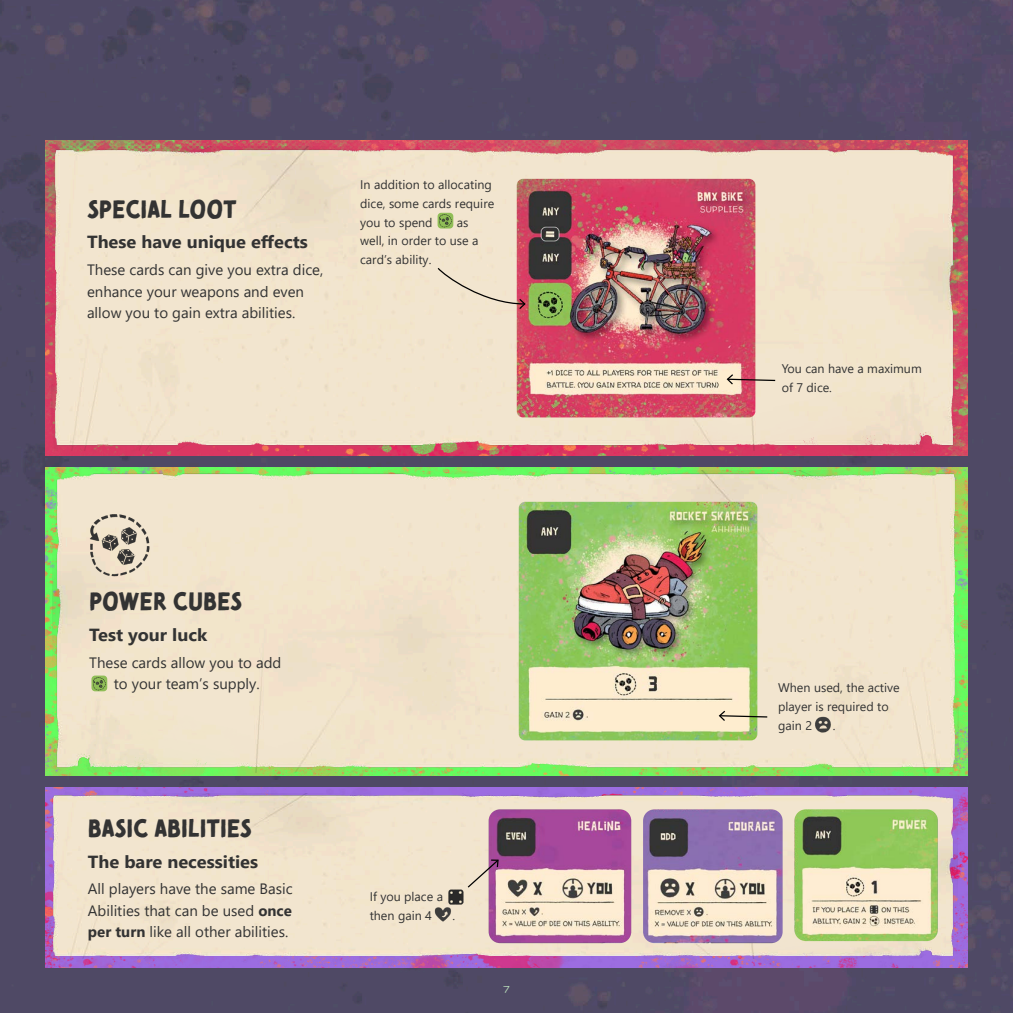
<style>
.page{position:relative;width:1013px;height:1013px;background:#fff}
.page>*{position:absolute;margin:0;border:0;box-sizing:border-box;transform-origin:0 0}
.Heading_3{font:25px "Tomarik Brush";color:#333}
.Heading_4{font:700 17.5px "Segoe UI";color:#333;scale:1.04 1}
.Body{font:15px/21.2px "Segoe UI";color:#333;text-align:center}
.Labels{font:12.5px/18.8px "Segoe UI";color:#333}
.t1{font:10px "Walter Turncoat";color:#bee2be}
.s1{font-weight:700}
</style>
<div class="page">
<img style="left:0;top:0;width:1012px;height:1012px">
<img style="left:45px;top:467px;width:922px;height:308px">
<img style="left:45px;top:787px;width:922px;height:181px">
<img style="left:52px;top:470px;width:906px;height:302px">
<img style="left:50px;top:793px;width:907px;height:165px">
<img style="left:519px;top:502px;width:238px;height:238px">
<svg style="left:717px;top:709px;width:51px;height:13px"></svg>
<img style="left:84px;top:509px;width:71px;height:70px">
<img style="left:45px;top:140px;width:922px;height:315px">
<img style="left:52px;top:146px;width:905px;height:304px">
<img style="left:517px;top:179px;width:238px;height:238px">
<img style="left:488px;top:809px;width:143px;height:134px">
<img style="left:794px;top:809px;width:144px;height:132px">
<img style="left:643px;top:809px;width:139px;height:134px">
<img style="left:814px;top:716px;width:17px;height:16px">
<svg style="left:436px;top:266px;width:90px;height:44px;background:#e7cdbd"></svg>
<svg style="left:725px;top:373px;width:51px;height:13px"></svg>
<svg style="left:466px;top:858px;width:34px;height:30px"></svg>
<img style="left:434px;top:906px;width:17px;height:16px">
<img style="left:448px;top:889px;width:15px;height:15px">
<svg style="left:437px;top:213px;width:16px;height:15px"></svg>
<img style="left:438px;top:214px;width:14px;height:13px">
<div style="left:91px;top:675px;width:16px;height:16px;background:#90be57;border-radius:4px"></div>
<img style="left:93px;top:676px;width:13px;height:14px">
<p class="Heading_3" style="left:87px;top:186px;width:151px">SPECIAL LOOT</p>
<p class="Heading_4" style="left:87px;top:226px;width:214px">These have unique effects</p>
<p class="Body" style="left:87px;top:258px;width:238px;text-align:left">These cards can give you extra dice, enhance your weapons and even allow you to gain extra abilities.</p>
<p class="Labels" style="left:360px;top:174px;width:136px">In addition to allocating dice, some cards require you to spend</p>
<p class="Labels" style="left:360px;top:212px;width:120px;text-indent:96px">as well, in order to use a card’s ability.</p>
<p class="Heading_3" style="left:89px;top:578px;width:154px">POWER CUBES</p>
<p class="Heading_4" style="left:89px;top:618px;width:115px">Test your luck</p>
<p class="Body" style="left:89px;top:650px;width:194px">These cards allow you to add to your team’s supply.</p>
<p class="Heading_3" style="left:88px;top:805px;width:165px">BASIC ABILITIES</p>
<p class="Heading_4" style="left:88px;top:844px;width:165px">The bare necessities</p>
<p class="Body" style="left:88px;top:877px;width:206px;text-align:justify">All players have the same Basic Abilities that can be used <span class="s1">once per turn</span> like all other abilities.</p>
<p class="Labels" style="left:369px;top:886px;width:75px">If you place a then gain 4</p>
<p class="Labels" style="left:452px;top:905px;width:4px">.</p>
<p class="t1" style="left:503px;top:982px;width:8px">7</p>
<p class="Labels" style="left:781px;top:358px;width:141px">You can have a maximum of 7 dice.</p>
<p class="Labels" style="left:778px;top:677px;width:123px">When used, the active player is required to gain 2</p>
<p class="Labels" style="left:832px;top:715px;width:4px">.</p>
</div>
